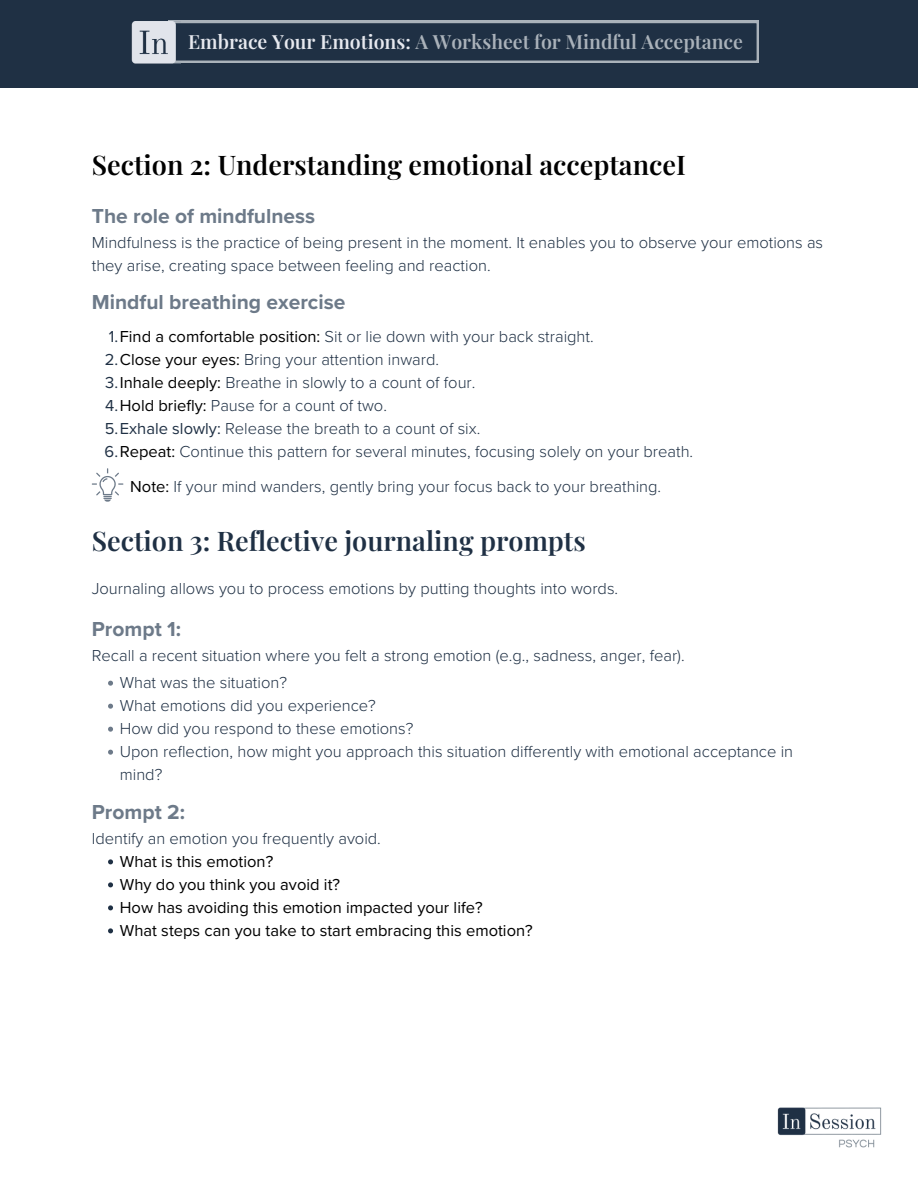
<style>
.page{position:relative;width:918px;height:1188px;background:#fff}
.page>*{position:absolute;margin:0;border:0;box-sizing:border-box;transform-origin:0 0}
.t1{font:600 27px "Playfair Display";color:#000}
.t2{font:600 27px "Playfair Display";color:#1f3044}
.t3{font:700 21px "Proxima Nova";color:#6d7a89}
.t4{font:600 19.5px "Playfair Display";color:#aab2ba}
.t5{font:300 16.5px/23px "Proxima Nova";color:#1f3044}
.t6{font:16.5px/23px "Proxima Nova";color:#000}
.s1{color:#e7e9ef}
.s2{font-weight:400}
.s3{font-weight:400;color:#000}
</style>
<div class="page">
<div style="left:0;top:0;width:918px;height:88px;background:#1f3044"></div>
<img style="left:777px;top:1107px;width:105px;height:41px">
<svg style="left:180px;top:21px;width:579px;height:42px"></svg>
<img style="left:131px;top:20px;width:49px;height:44px">
<svg style="left:108px;top:681px;width:5px;height:5px"></svg>
<svg style="left:108px;top:704px;width:5px;height:5px"></svg>
<svg style="left:108px;top:727px;width:5px;height:5px"></svg>
<svg style="left:108px;top:750px;width:5px;height:5px"></svg>
<svg style="left:108px;top:859px;width:5px;height:5px"></svg>
<svg style="left:108px;top:882px;width:5px;height:5px"></svg>
<svg style="left:108px;top:905px;width:5px;height:5px"></svg>
<svg style="left:108px;top:928px;width:5px;height:5px"></svg>
<svg style="left:92px;top:468px;width:31px;height:34px"></svg>
<p class="t4" style="left:188px;top:26px;width:556px"><span class="s1">Embrace Your Emotions:</span> A Worksheet for Mindful Acceptance</p>
<h1 class="t1" style="left:92px;top:144px;width:596px">Section 2: Understanding emotional acceptanceI</h1>
<p class="t3" style="left:92px;top:200px;width:225px">The role of mindfulness</p>
<p class="t5" style="left:92px;top:230px;width:733px">Mindfulness is the practice of being present in the moment. It enables you to observe your emotions as they arise, creating space between feeling and reaction.</p>
<p class="t3" style="left:92px;top:287px;width:255px">Mindful breathing exercise</p>
<p class="t5" style="left:105px;top:325px;width:590px"><span class="s2">1.</span><span class="s3">Find a comfortable position:</span> Sit or lie down with your back straight.<br><span class="s2">2.</span><span class="s3">Close your eyes:</span> Bring your attention inward.<br><span class="s2">3.</span><span class="s3">Inhale deeply:</span> Breathe in slowly to a count of four.<br><span class="s2">4.</span><span class="s3">Hold briefly:</span> Pause for a count of two.<br><span class="s2">5.Exhale slowly:</span> Release the breath to a count of six.<br><span class="s2">6.</span><span class="s3">Repeat:</span> Continue this pattern for several minutes, focusing solely on your breath.</p>
<p class="t5" style="left:130px;top:474px;width:532px"><span class="s3">Note:</span> If your mind wanders, gently bring your focus back to your breathing.</p>
<h1 class="t2" style="left:92px;top:520px;width:496px">Section 3: Reflective journaling prompts</h1>
<p class="t5" style="left:92px;top:577px;width:528px">Journaling allows you to process emotions by putting thoughts into words.</p>
<p class="t3" style="left:92px;top:614px;width:91px">Prompt 1:</p>
<p class="t5" style="left:120px;top:641px;width:566px;line-height:27px;text-indent:-28px">Recall a recent situation where you felt a strong emotion (e.g., sadness, anger, fear).<br>What was the situation?</p>
<p class="t5" style="left:120px;top:693px;width:675px">What emotions did you experience?<br>How did you respond to these emotions?<br>Upon reflection, how might you approach this situation differently with emotional acceptance in mind?</p>
<p class="t3" style="left:92px;top:796px;width:95px">Prompt 2:</p>
<p class="t5" style="left:92px;top:826px;width:291px">Identify an emotion you frequently avoid.</p>
<p class="t6" style="left:120px;top:849px;width:414px">What is this emotion?<br>Why do you think you avoid it?<br>How has avoiding this emotion impacted your life?<br>What steps can you take to start embracing this emotion?</p>
</div>
